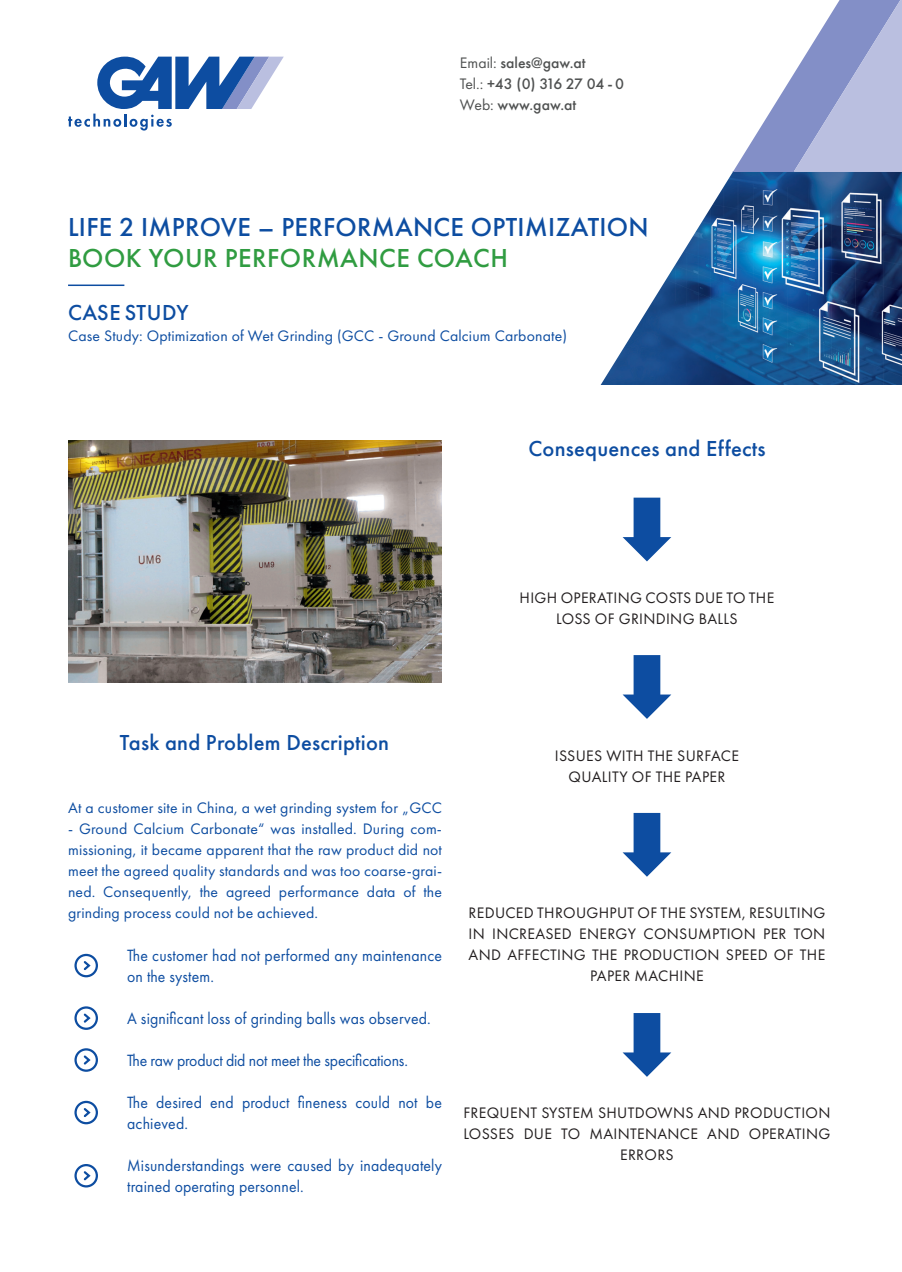
<style>
.page{position:relative;width:902px;height:1272px;background:#fff}
.page>*{position:absolute;margin:0;border:0;box-sizing:border-box;transform-origin:0 0}
.t1{font:500 27px "Futura PT";letter-spacing:.01em;color:#0d4da1}
.t2{font:500 27px "Futura PT";letter-spacing:.02em;color:#309c41}
.t3{font:500 22.5px "Futura PT";letter-spacing:.01em;color:#0d4da1}
.t4{font:16.95px/21px "Futura PT";letter-spacing:.01em;color:#0d4da1;scale:.93 1}
.t5{font:16.95px "Futura PT";letter-spacing:-.01em;color:#0d4da1;scale:.93 1}
.t6{font:15.75px/21px "Futura PT";letter-spacing:.01em;color:#0d4da1;text-align:justify}
.t7{font:15.75px/21px "Futura PT";letter-spacing:.02em;color:#231f20;text-align:center}
.t8{font:500 15.75px/21px "Futura PT";color:#4f5151}
.s1{font-weight:400}
</style>
<div class="page">
<img style="left:732px;top:172px;width:169px;height:213px">
<svg style="left:124px;top:173px;width:608px;height:212px"></svg>
<svg style="left:732px;top:0;width:169px;height:172px"></svg>
<img style="left:68px;top:440px;width:374px;height:242px">
<hr style="left:68px;top:284px;width:56px;height:2px;background:#0d4da1">
<div style="left:74px;top:1006px;width:24px;height:23px;border:2px solid #0d4da1;border-radius:50%"></div>
<svg style="left:83px;top:1013px;width:8px;height:10px"></svg>
<div style="left:74px;top:953px;width:24px;height:24px;border:2px solid #0d4da1;border-radius:50%"></div>
<svg style="left:83px;top:961px;width:8px;height:9px"></svg>
<div style="left:74px;top:1048px;width:24px;height:23px;border:2px solid #0d4da1;border-radius:50%"></div>
<svg style="left:83px;top:1055px;width:8px;height:10px"></svg>
<div style="left:74px;top:1100px;width:24px;height:24px;border:2px solid #0d4da1;border-radius:50%"></div>
<svg style="left:83px;top:1108px;width:8px;height:9px"></svg>
<div style="left:74px;top:1163px;width:24px;height:24px;border:2px solid #0d4da1;border-radius:50%"></div>
<svg style="left:83px;top:1171px;width:8px;height:10px"></svg>
<svg style="left:622px;top:497px;width:49px;height:64px"></svg>
<svg style="left:622px;top:655px;width:49px;height:64px"></svg>
<svg style="left:622px;top:813px;width:49px;height:63px"></svg>
<svg style="left:622px;top:1013px;width:49px;height:63px"></svg>
<svg style="left:68px;top:56px;width:216px;height:74px"></svg>
<p class="t8" style="left:460px;top:52px;width:165px"><span class="s1">Email:</span> sales@gaw.at<br><span class="s1">Tel.:</span> +43 (0) 316 27 04 - 0<br><span class="s1">Web:</span> www.gaw.at</p>
<h1 class="t1" style="left:68px;top:210px;width:582px">LIFE 2 IMPROVE – PERFORMANCE OPTIMIZATION</h1>
<h1 class="t2" style="left:68px;top:242px;width:441px">BOOK YOUR PERFORMANCE COACH</h1>
<h2 class="t3" style="left:68px;top:298px;width:122px">CASE STUDY</h2>
<p class="t6" style="left:68px;top:325px;width:500px">Case Study: Optimization of Wet Grinding (GCC - Ground Calcium Carbonate)</p>
<h2 class="t3" style="left:528px;top:435px;width:239px">Consequences and Effects</h2>
<p class="t7" style="left:519px;top:587px;width:256px">HIGH OPERATING COSTS DUE TO THE<br>LOSS OF GRINDING BALLS</p>
<h2 class="t3" style="left:120px;top:729px;width:271px">Task and Problem Description</h2>
<p class="t6" style="left:68px;top:797px;width:375px">At a customer site in China, a wet grinding system for „GCC</p>
<p class="t6" style="left:68px;top:818px;width:375px">- Ground Calcium Carbonate“ was installed. During com&shy;missioning, it became apparent that the raw product did not meet the agreed quality standards and was too coarse-grai&shy;ned. Consequently, the agreed performance data of the grinding process could not be achieved.</p>
<p class="t4" style="left:127px;top:944px;width:340px">The customer had not performed any maintenance on the system.</p>
<p class="t4" style="left:127px;top:1007px;width:328px">A significant loss of grinding balls was observed.</p>
<p class="t5" style="left:127px;top:1049px;width:303px">The raw product did not meet the specifications.</p>
<p class="t4" style="left:127px;top:1091px;width:340px">The desired end product fineness could not be achieved.</p>
<p class="t4" style="left:127px;top:1154px;width:340px">Misunderstandings were caused by inadequately trained operating personnel.</p>
<p class="t7" style="left:555px;top:745px;width:185px">ISSUES WITH THE SURFACE<br>QUALITY OF THE PAPER</p>
<p class="t7" style="left:468px;top:902px;width:358px">REDUCED THROUGHPUT OF THE SYSTEM, RESULTING IN INCREASED ENERGY CONSUMPTION PER TON AND AFFECTING THE PRODUCTION SPEED OF THE PAPER MACHINE</p>
<p class="t7" style="left:463px;top:1102px;width:368px">FREQUENT SYSTEM SHUTDOWNS AND PRODUCTION<br>LOSSES DUE TO MAINTENANCE AND OPERATING<br>ERRORS</p>
</div>
